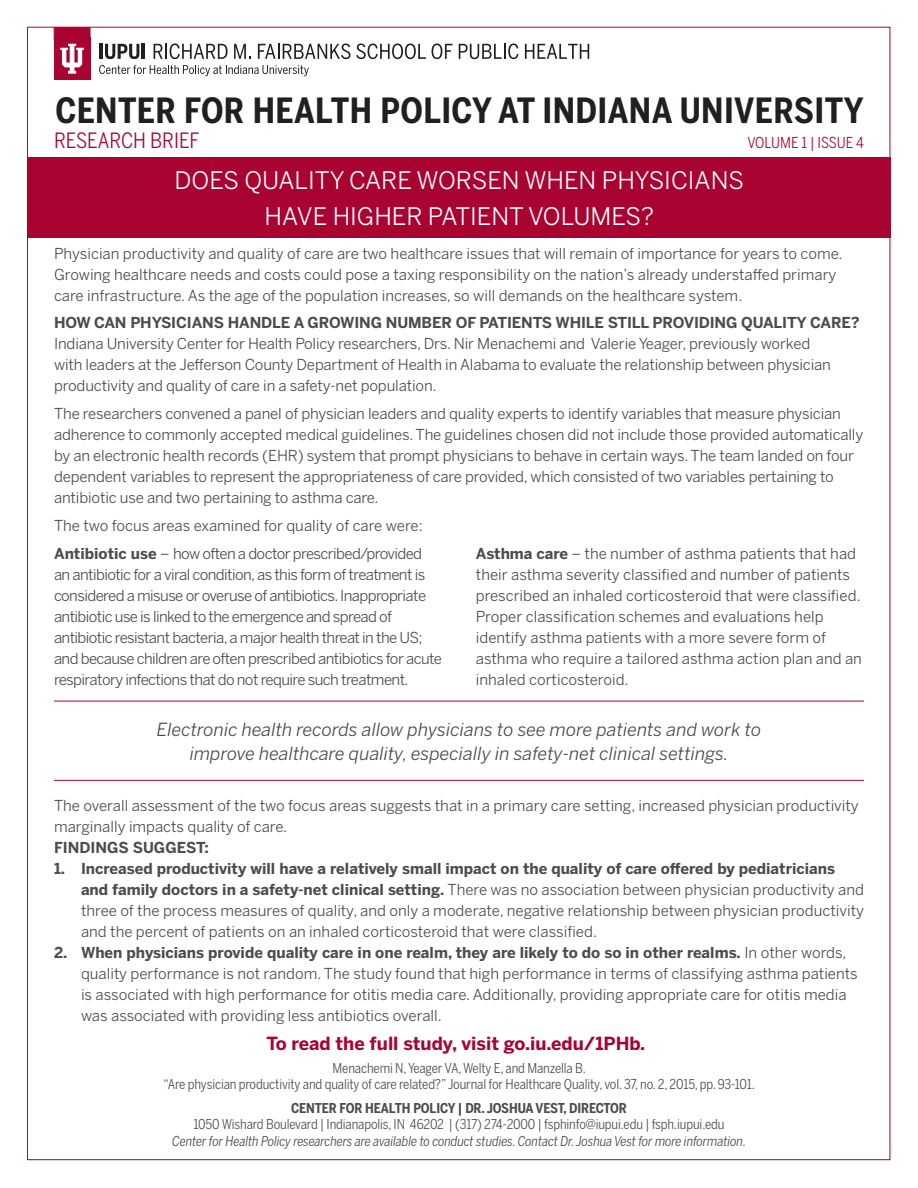
<style>
.page{position:relative;width:918px;height:1188px;background:#fff}
.page>*{position:absolute;margin:0;border:0;box-sizing:border-box;transform-origin:0 0}
.t1{font:700 34.5px "Benton Sans Cond";letter-spacing:.01em;color:#231f20}
.t2{font:24px/36px "Benton Sans";color:#fff;text-align:center}
.t3{font:21px "Benton Sans Cond";color:#a90332}
.t4{font:italic 18px/24px "Benton Sans";color:#4b4c4d;text-align:center}
.t5{font:700 18px "Benton Sans";color:#a90332}
.Paragraph_Style_2{font:15px/21px "Benton Sans";letter-spacing:-.01em;color:#4b4c4d}
.Paragraph_Style_2-2{font:15px/21px "Benton Sans";letter-spacing:-.04em;color:#4b4c4d}
.t6{font:700 15px "Benton Sans";letter-spacing:-.01em;color:#4b4c4d}
.t7{font:15px "Benton Sans Cond";color:#a90332}
.t8{font:13.5px/16.2px "Benton Sans Cond";letter-spacing:-.01em;color:#4b4c4d;text-align:center}
.t9{font:italic 13.5px "Benton Sans Cond";letter-spacing:-.01em;color:#4b4c4d}
.s1{font-weight:700}
</style>
<div class="page">
<hr style="left:54px;top:701px;width:810px;height:1px;background:#a90332">
<hr style="left:54px;top:780px;width:810px;height:1px;background:#a90332">
<div style="left:28px;top:157px;width:863px;height:81px;background:#a90332"></div>
<div style="left:54px;top:27px;width:36px;height:13px;background:#a90332;border:1px solid #941c1f"></div>
<div style="left:54px;top:38px;width:36px;height:42px;background:#a90332"></div>
<svg style="left:60px;top:44px;width:24px;height:30px"></svg>
<hr style="left:100px;top:44px;width:3px;height:15px;background:#231f20">
<svg style="left:105px;top:44px;width:34px;height:15px"></svg>
<hr style="left:142px;top:44px;width:3px;height:15px;background:#231f20">
<svg style="left:154px;top:44px;width:74px;height:15px"></svg>
<svg style="left:234px;top:44px;width:17px;height:15px"></svg>
<svg style="left:258px;top:44px;width:92px;height:15px"></svg>
<svg style="left:356px;top:44px;width:70px;height:15px"></svg>
<svg style="left:432px;top:44px;width:21px;height:15px"></svg>
<svg style="left:459px;top:44px;width:59px;height:15px"></svg>
<svg style="left:525px;top:44px;width:64px;height:15px"></svg>
<svg style="left:99px;top:65px;width:210px;height:11px"></svg>
<p class="t1" style="left:56px;top:89px;width:810px">CENTER FOR HEALTH POLICY AT INDIANA UNIVERSITY</p>
<p class="t3" style="left:54px;top:128px;width:147px">RESEARCH BRIEF</p>
<p class="t7" style="left:747px;top:134px;width:118px">VOLUME 1 | ISSUE 4</p>
<p class="t2" style="left:175px;top:162px;width:571px">DOES QUALITY CARE WORSEN WHEN PHYSICIANS<br>HAVE HIGHER PATIENT VOLUMES?</p>
<p class="Paragraph_Style_2" style="left:54px;top:243px;width:790px">Physician productivity and quality of care are two healthcare issues that will remain of importance for years to come.<br>Growing healthcare needs and costs could pose a taxing responsibility on the nation’s already understaffed primary care infrastructure. As the age of the population increases, so will demands on the healthcare system.</p>
<p class="t6" style="left:54px;top:313px;width:807px">HOW CAN PHYSICIANS HANDLE A GROWING NUMBER OF PATIENTS WHILE STILL PROVIDING QUALITY CARE?</p>
<p class="Paragraph_Style_2" style="left:54px;top:333px;width:779px">Indiana University Center for Health Policy researchers, Drs. Nir Menachemi and Valerie Yeager, previously worked with leaders at the Jefferson County Department of Health in Alabama to evaluate the relationship between physician productivity and quality of care in a safety-net population.</p>
<p class="Paragraph_Style_2" style="left:54px;top:403px;width:811px">The researchers convened a panel of physician leaders and quality experts to identify variables that measure physician adherence to commonly accepted medical guidelines. The guidelines chosen did not include those provided automatically by an electronic health records (EHR) system that prompt physicians to behave in certain ways. The team landed on four dependent variables to represent the appropriateness of care provided, which consisted of two variables pertaining to antibiotic use and two pertaining to asthma care.</p>
<p class="Paragraph_Style_2" style="left:54px;top:515px;width:370px">The two focus areas examined for quality of care were:</p>
<p class="Paragraph_Style_2-2" style="left:54px;top:543px;width:390px"><span class="s1">Antibiotic use</span> – how often a doctor prescribed/provided an antibiotic for a viral condition, as this form of treatment is considered a misuse or overuse of antibiotics. Inappropriate antibiotic use is linked to the emergence and spread of antibiotic resistant bacteria, a major health threat in the US; and because children are often prescribed antibiotics for acute respiratory infections that do not require such treatment.</p>
<p class="Paragraph_Style_2" style="left:476px;top:543px;width:388px"><span class="s1">Asthma care</span> – the number of asthma patients that had their asthma severity classified and number of patients prescribed an inhaled corticosteroid that were classified.<br>Proper classification schemes and evaluations help identify asthma patients with a more severe form of asthma who require a tailored asthma action plan and an inhaled corticosteroid.</p>
<p class="t4" style="left:157px;top:718px;width:606px">Electronic health records allow physicians to see more patients and work to improve healthcare quality, especially in safety-net clinical settings.</p>
<p class="Paragraph_Style_2" style="left:54px;top:795px;width:806px">The overall assessment of the two focus areas suggests that in a primary care setting, increased physician productivity marginally impacts quality of care.</p>
<p class="t6" style="left:54px;top:838px;width:156px">FINDINGS SUGGEST:</p>
<p class="Paragraph_Style_2" style="left:81px;top:858px;width:785px;text-indent:-27px"><span class="s1">1. Increased productivity will have a relatively small impact on the quality of care offered by pediatricians and family doctors in a safety-net clinical setting.</span> There was no association between physician productivity and three of the process measures of quality, and only a moderate, negative relationship between physician productivity and the percent of patients on an inhaled corticosteroid that were classified.</p>
<p class="Paragraph_Style_2" style="left:81px;top:942px;width:778px;text-indent:-27px"><span class="s1">2. When physicians provide quality care in one realm, they are likely to do so in other realms.</span> In other words, quality performance is not random. The study found that high performance in terms of classifying asthma patients is associated with high performance for otitis media care. Additionally, providing appropriate care for otitis media was associated with providing less antibiotics overall.</p>
<p class="t5" style="left:266px;top:1032px;width:380px">To read the full study, visit go.iu.edu/1PHb.</p>
<p class="t8" style="left:164px;top:1060px;width:593px">Menachemi N, Yeager VA, Welty E, and Manzella B.<br>“Are physician productivity and quality of care related?” Journal for Healthcare Quality, vol. 37, no. 2, 2015, pp. 93-101.</p>
<p class="t8" style="left:193px;top:1100px;width:533px"><span class="s1">CENTER FOR HEALTH POLICY | DR. JOSHUA VEST, DIRECTOR<br></span>1050 Wishard Boulevard | Indianapolis, IN 46202 | (317) 274-2000 | fsphinfo@iupui.edu | fsph.iupui.edu</p>
<p class="t9" style="left:172px;top:1133px;width:575px">Center for Health Policy researchers are available to conduct studies. Contact Dr. Joshua Vest for more information.</p>
</div>
